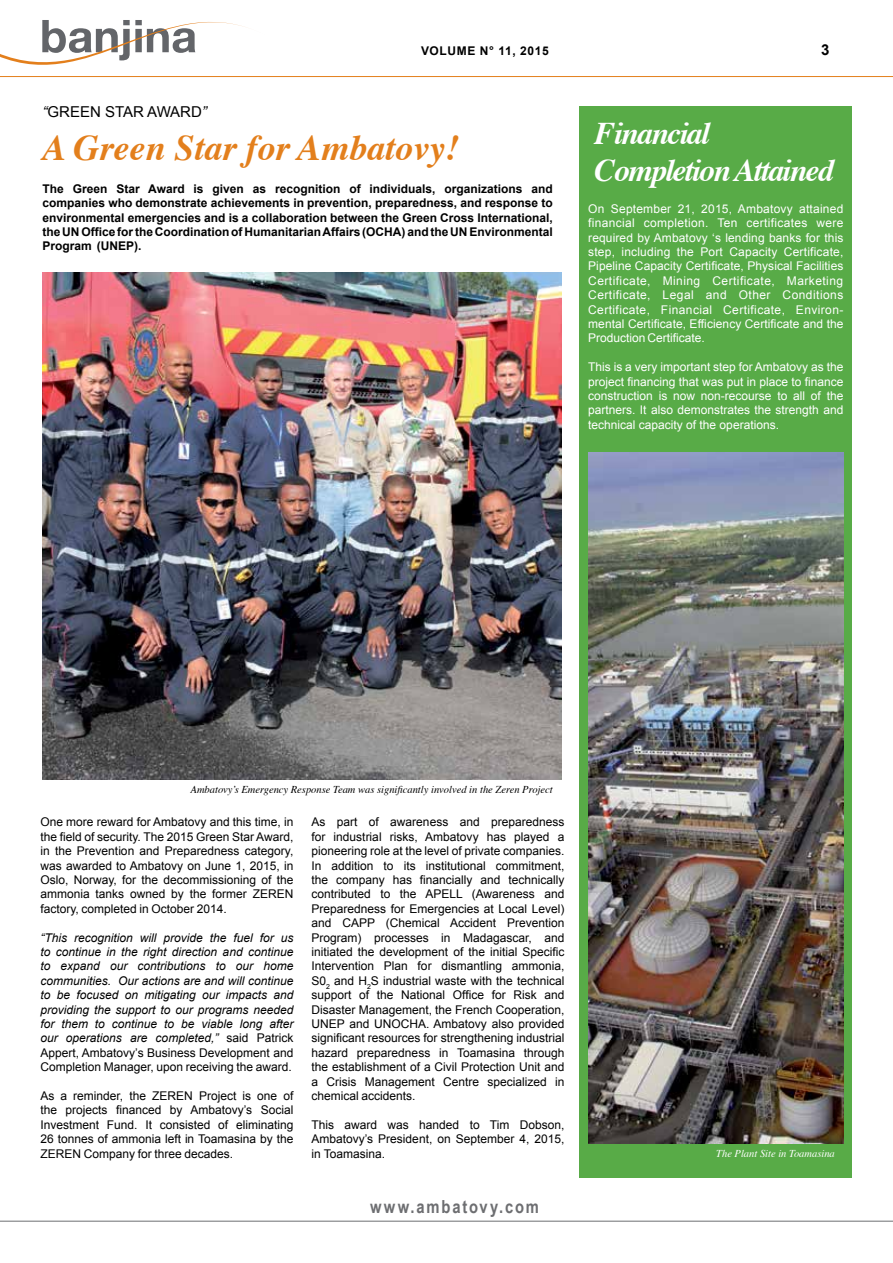
<style>
.page{position:relative;width:893px;height:1263px;background:#fff}
.page>*{position:absolute;margin:0;border:0;box-sizing:border-box;transform-origin:0 0}
.t1{font:italic 700 36px "Times";color:#e37f1c}
.t2{font:italic 700 31.5px/37.8px "Times";letter-spacing:-.05em;color:#fff}
.t3{font:700 18px "Arial Narrow";letter-spacing:.1em;color:#6d6e71}
.t4{font:15px "Arial";color:#000}
.t5{font:700 15px "Arial";color:#000}
.t6{font:12px/14.4px "Arial";color:#000;text-align:justify}
.t7{font:12px/14.4px "Arial";color:#fff;text-align:justify}
.t8{font:italic 12px/14.4px "Arial";color:#000;text-align:justify}
.t9{font:700 12px/14.4px "Arial";color:#000;text-align:justify}
.t10{font:700 12px "Arial";letter-spacing:.05em;color:#000}
.t11{font:italic 10.5px "Times";color:#000}
.t12{font:italic 10.5px "Times";color:#fff}
.s1{font-style:italic}
.s2{font-style:normal}
</style>
<div class="page">
<div style="left:580px;top:106px;width:272px;height:1072px;background:#58ab47"></div>
<img style="left:43px;top:273px;width:518px;height:507px">
<img style="left:588px;top:453px;width:256px;height:690px">
<svg style="left:0;top:20px;width:245px;height:45px"></svg>
<hr style="left:0;top:1221px;width:893px;height:1px;background:#6d6e71">
<hr style="left:0;top:76px;width:893px;height:1px;background:#e37f1c">
<p class="t10" style="left:421px;top:43px;width:129px">VOLUME N° 11, 2015</p>
<p class="t5" style="left:821px;top:40px;width:10px">3</p>
<p class="t4" style="left:43px;top:102px;width:166px"><span class="s1">“</span>GREEN STAR AWARD<span class="s1">”</span></p>
<h1 class="t1" style="left:43px;top:115px;width:418px">A Green Star for Ambatovy!</h1>
<p class="t9" style="left:43px;top:182px;width:512px">The Green Star Award is given as recognition of individuals, organizations and companies who demonstrate achievements in prevention, preparedness, and response to environmental emergencies and is a collaboration between the Green Cross International, the UN Office for the Coordination of Humanitarian Affairs (OCHA) and the UN Environmental Program (UNEP).</p>
<h2 class="t2" style="left:595px;top:111px;width:241px">Financial<br>Completion Attained</h2>
<p class="t7" style="left:588px;top:202px;width:257px">On September 21, 2015, Ambatovy attained financial completion. Ten certificates were required by Ambatovy ‘s lending banks for this step, including the Port Capacity Certificate, Pipeline Capacity Certificate, Physical Facilities Certificate, Mining Certificate, Marketing Certificate, Legal and Other Conditions Certificate, Financial Certificate, Environ&shy;mental Certificate, Efficiency Certificate and the Production Certificate.</p>
<p class="t7" style="left:588px;top:360px;width:257px">This is a very important step for Ambatovy as the project financing that was put in place to finance construction is now non-recourse to all of the partners. It also demonstrates the strength and technical capacity of the operations.</p>
<p class="t11" style="left:191px;top:780px;width:364px">Ambatovy’s Emergency Response Team was significantly involved in the Zeren Project</p>
<p class="t6" style="left:40px;top:815px;width:254px">One more reward for Ambatovy and this time, in the field of security. The 2015 Green Star Award, in the Prevention and Preparedness category, was awarded to Ambatovy on June 1, 2015, in Oslo, Norway, for the decommissioning of the ammonia tanks owned by the former ZEREN factory, completed in October 2014.</p>
<p class="t8" style="left:40px;top:930px;width:254px">“This recognition will provide the fuel for us to continue in the right direction and continue to expand our contributions to our home communities. Our actions are and will continue to be focused on mitigating our impacts and providing the support to our programs needed for them to continue to be viable long after our operations are completed,” <span class="s2">said Patrick Appert, Ambatovy’s Business Development and Completion Manager, upon receiving the award.</span></p>
<p class="t6" style="left:40px;top:1089px;width:254px">As a reminder, the ZEREN Project is one of the projects financed by Ambatovy’s Social Investment Fund. It consisted of eliminating 26 tonnes of ammonia left in Toamasina by the ZEREN Company for three decades.</p>
<p class="t6" style="left:311px;top:815px;width:254px">As part of awareness and preparedness for industrial risks, Ambatovy has played a pioneering role at the level of private companies.<br>In addition to its institutional commitment, the company has financially and technically contributed to the APELL (Awareness and Preparedness for Emergencies at Local Level) and CAPP (Chemical Accident Prevention Program) processes in Madagascar, and initiated the development of the initial Specific Intervention Plan for dismantling ammonia, S0<sub>2</sub> and H<sub>2</sub>S industrial waste with the technical support of the National Office for Risk and Disaster Management, the French Cooperation, UNEP and UNOCHA. Ambatovy also provided significant resources for strengthening industrial hazard preparedness in Toamasina through the establishment of a Civil Protection Unit and a Crisis Management Centre specialized in chemical accidents.</p>
<p class="t6" style="left:311px;top:1117px;width:254px">This award was handed to Tim Dobson, Ambatovy’s President, on September 4, 2015, in Toamasina.</p>
<h3 class="t3" style="left:370px;top:1193px;width:171px">www.ambatovy.com</h3>
<p class="t12" style="left:716px;top:1144px;width:120px">The Plant Site in Toamasina</p>
</div>
